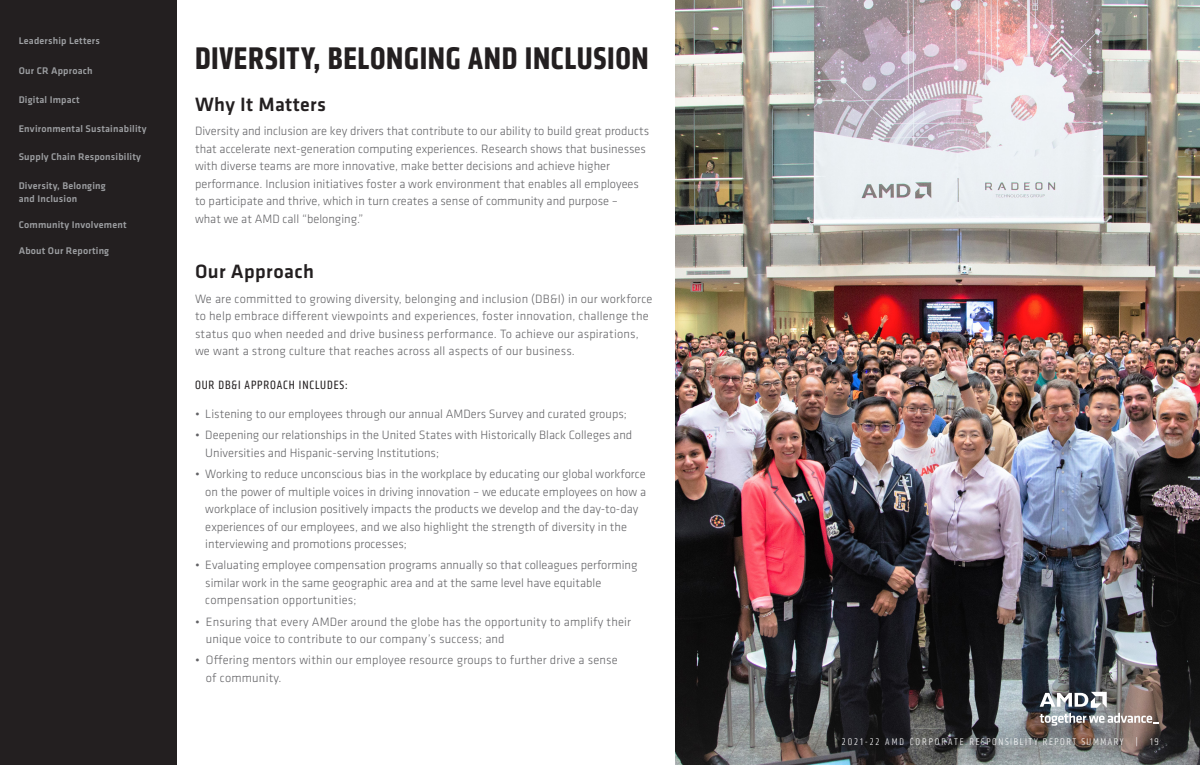
<style>
.page{position:relative;width:1200px;height:765px;background:#fff}
.page>*{position:absolute;margin:0;border:0;box-sizing:border-box;transform-origin:0 0}
.teal_headers{font:700 condensed 32.5px "Klavika";letter-spacing:.02em;color:#231f20}
.Gray_Cap_Subs{font:500 20px "Klavika";letter-spacing:.02em;color:#231f20}
.NEW_Body_10_14{font:300 12.5px/17.5px "Klavika";color:#636366}
.small_black_cap_subh{font:condensed 12.5px "Klavika";letter-spacing:.07em;color:#231f20}
.t1{font:500 10px/12.5px "Klavika";letter-spacing:.02em;color:#9d9fa2}
.NEW_Body_10_14-2{font:300 condensed 10px "Klavika";letter-spacing:.16em;color:#fff}
</style>
<div class="page">
<div style="left:0;top:0;width:177px;height:765px;background:#231f20"></div>
<img style="left:675px;top:0;width:525px;height:765px">
<img style="left:1040px;top:692px;width:119px;height:34px">
<p class="t1" style="left:19px;top:34px;width:83px">Leadership Letters</p>
<p class="t1" style="left:19px;top:64px;width:75px">Our CR Approach</p>
<p class="t1" style="left:19px;top:93px;width:63px">Digital Impact</p>
<p class="t1" style="left:19px;top:122px;width:129px">Environmental Sustainability</p>
<p class="t1" style="left:19px;top:150px;width:124px">Supply Chain Responsibility</p>
<p class="t1" style="left:19px;top:179px;width:89px">Diversity, Belonging and Inclusion</p>
<p class="t1" style="left:19px;top:218px;width:109px">Community Involvement</p>
<p class="t1" style="left:19px;top:244px;width:92px">About Our Reporting</p>
<p class="teal_headers" style="left:195px;top:38px;width:455px">DIVERSITY, BELONGING AND INCLUSION</p>
<p class="Gray_Cap_Subs" style="left:195px;top:90px;width:133px">Why It Matters</p>
<p class="NEW_Body_10_14" style="left:195px;top:122px;width:456px">Diversity and inclusion are key drivers that contribute to our ability to build great products that accelerate next-generation computing experiences. Research shows that businesses with diverse teams are more innovative, make better decisions and achieve higher performance. Inclusion initiatives foster a work environment that enables all employees to participate and thrive, which in turn creates a sense of community and purpose –<br>what we at AMD call “belonging.”</p>
<p class="Gray_Cap_Subs" style="left:195px;top:258px;width:121px">Our Approach</p>
<p class="NEW_Body_10_14" style="left:195px;top:290px;width:459px">We are committed to growing diversity, belonging and inclusion (DB&amp;I) in our workforce to help embrace different viewpoints and experiences, foster innovation, challenge the status quo when needed and drive business performance. To achieve our aspirations, we want a strong culture that reaches across all aspects of our business.</p>
<p class="small_black_cap_subh" style="left:195px;top:378px;width:154px">OUR DB&amp;I APPROACH INCLUDES:</p>
<p class="NEW_Body_10_14" style="left:195px;top:405px;width:433px">• Listening to our employees through our annual AMDers Survey and curated groups;</p>
<p class="NEW_Body_10_14" style="left:205px;top:426px;width:428px;text-indent:-10px">• Deepening our relationships in the United States with Historically Black Colleges and<br>Universities and Hispanic-serving Institutions;</p>
<p class="NEW_Body_10_14" style="left:205px;top:465px;width:442px;text-indent:-10px">• Working to reduce unconscious bias in the workplace by educating our global workforce on the power of multiple voices in driving innovation – we educate employees on how a workplace of inclusion positively impacts the products we develop and the day-to-day experiences of our employees, and we also highlight the strength of diversity in the interviewing and promotions processes;</p>
<p class="NEW_Body_10_14" style="left:205px;top:556px;width:434px;text-indent:-10px">• Evaluating employee compensation programs annually so that colleagues performing similar work in the same geographic area and at the same level have equitable compensation opportunities;</p>
<p class="NEW_Body_10_14" style="left:206px;top:613px;width:427px;text-indent:-11px">• Ensuring that every AMDer around the globe has the opportunity to amplify their unique voice to contribute to our company’s success; and</p>
<p class="NEW_Body_10_14" style="left:206px;top:651px;width:414px;text-indent:-11px">• Offering mentors within our employee resource groups to further drive a sense of community.</p>
<p class="NEW_Body_10_14-2" style="left:842px;top:736px;width:318px">2021-22 AMD CORPORATE RESPONSIBLITY REPORT SUMMARY | 19</p>
</div>
